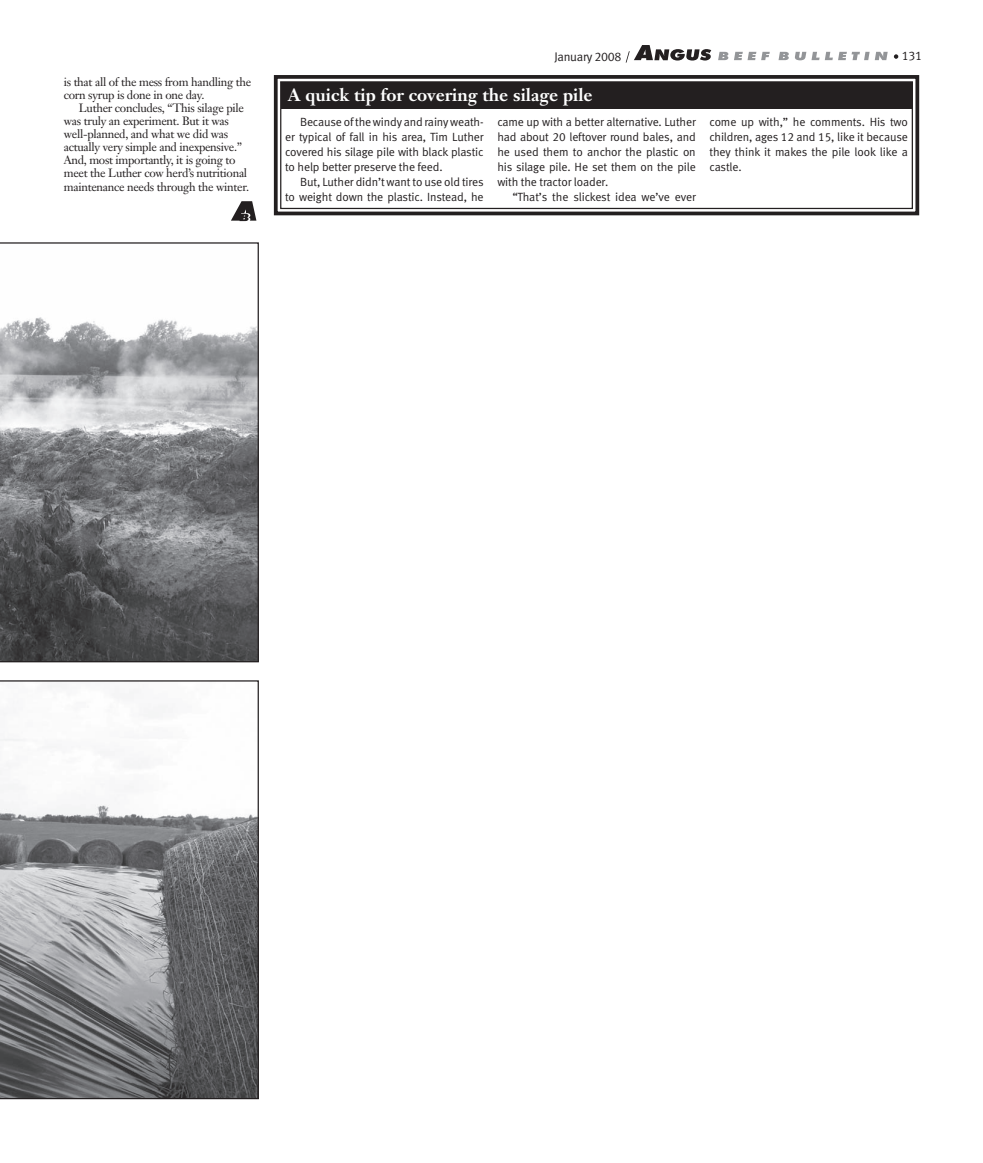
<style>
.page{position:relative;width:983px;height:1163px;background:#fff}
.page>*{position:absolute;margin:0;border:0;box-sizing:border-box;transform-origin:0 0}
.t1{font:700 17.5px "Janson Text";color:#fff}
.t2{font:12.5px "Meta Normal LF";letter-spacing:-.025em;color:#231f20}
.t3{font:11.88px/15px "Meta Normal LF";letter-spacing:-.01em;color:#231f20;text-align:justify}
.t4{font:11.88px "Janson Text";letter-spacing:-.025em;color:#231f20}
</style>
<div class="page">
<svg style="left:0;top:680px;width:259px;height:419px"></svg>
<svg style="left:0;top:242px;width:259px;height:420px"></svg>
<svg style="left:273px;top:75px;width:647px;height:141px"></svg>
<div style="left:280px;top:81px;width:633px;height:128px;border:1px solid #231f20"></div>
<div style="left:281px;top:82px;width:631px;height:27px;background:#231f20"></div>
<svg style="left:718px;top:52px;width:10px;height:8px"></svg>
<svg style="left:734px;top:52px;width:35px;height:8px"></svg>
<svg style="left:778px;top:52px;width:10px;height:8px"></svg>
<svg style="left:795px;top:52px;width:37px;height:8px"></svg>
<svg style="left:838px;top:52px;width:49px;height:8px"></svg>
<svg style="left:625px;top:45px;width:86px;height:18px"></svg>
<svg style="left:893px;top:54px;width:5px;height:5px"></svg>
<svg style="left:231px;top:201px;width:25px;height:20px"></svg>
<p class="t4" style="left:64px;top:74px;width:189px">is that all of the mess from handling the</p>
<p class="t4" style="left:64px;top:87px;width:142px">corn syrup is done in one day.</p>
<p class="t4" style="left:79px;top:100px;width:167px">Luther concludes, “This silage pile</p>
<p class="t4" style="left:64px;top:113px;width:167px">was truly an experiment. But it was</p>
<p class="t4" style="left:64px;top:126px;width:166px">well-planned, and what we did was</p>
<p class="t4" style="left:64px;top:140px;width:180px">actually very simple and inexpensive.”</p>
<p class="t4" style="left:64px;top:153px;width:173px">And, most importantly, it is going to</p>
<p class="t4" style="left:64px;top:166px;width:185px">meet the Luther cow herd’s nutritional</p>
<p class="t4" style="left:64px;top:179px;width:187px">maintenance needs through the winter.</p>
<p class="t2" style="left:554px;top:50px;width:69px">January 2008</p>
<p class="t2" style="left:901px;top:48px;width:22px">131</p>
<p class="t1" style="left:288px;top:84px;width:306px">A quick tip for covering the silage pile</p>
<p class="t3" style="left:300px;top:114px;width:185px">Because of the windy and rainy weath-</p>
<p class="t3" style="left:285px;top:129px;width:200px">er typical of fall in his area, Tim Luther</p>
<p class="t3" style="left:285px;top:144px;width:200px">covered his silage pile with black plastic</p>
<p class="t3" style="left:285px;top:159px;width:159px">to help better preserve the feed.</p>
<p class="t3" style="left:300px;top:174px;width:185px">But, Luther didn’t want to use old tires</p>
<p class="t3" style="left:285px;top:189px;width:200px">to weight down the plastic. Instead, he</p>
<p class="t3" style="left:497px;top:114px;width:200px">came up with a better alternative. Luther</p>
<p class="t3" style="left:497px;top:129px;width:200px">had about 20 leftover round bales, and</p>
<p class="t3" style="left:497px;top:144px;width:200px">he used them to anchor the plastic on</p>
<p class="t3" style="left:497px;top:159px;width:200px">his silage pile. He set them on the pile</p>
<p class="t3" style="left:497px;top:174px;width:112px">with the tractor loader.</p>
<p class="t3" style="left:512px;top:189px;width:185px">“That’s the slickest idea we’ve ever</p>
<p class="t3" style="left:709px;top:114px;width:200px">come up with,” he comments. His two children, ages 12 and 15, like it because they think it makes the pile look like a castle.</p>
</div>
